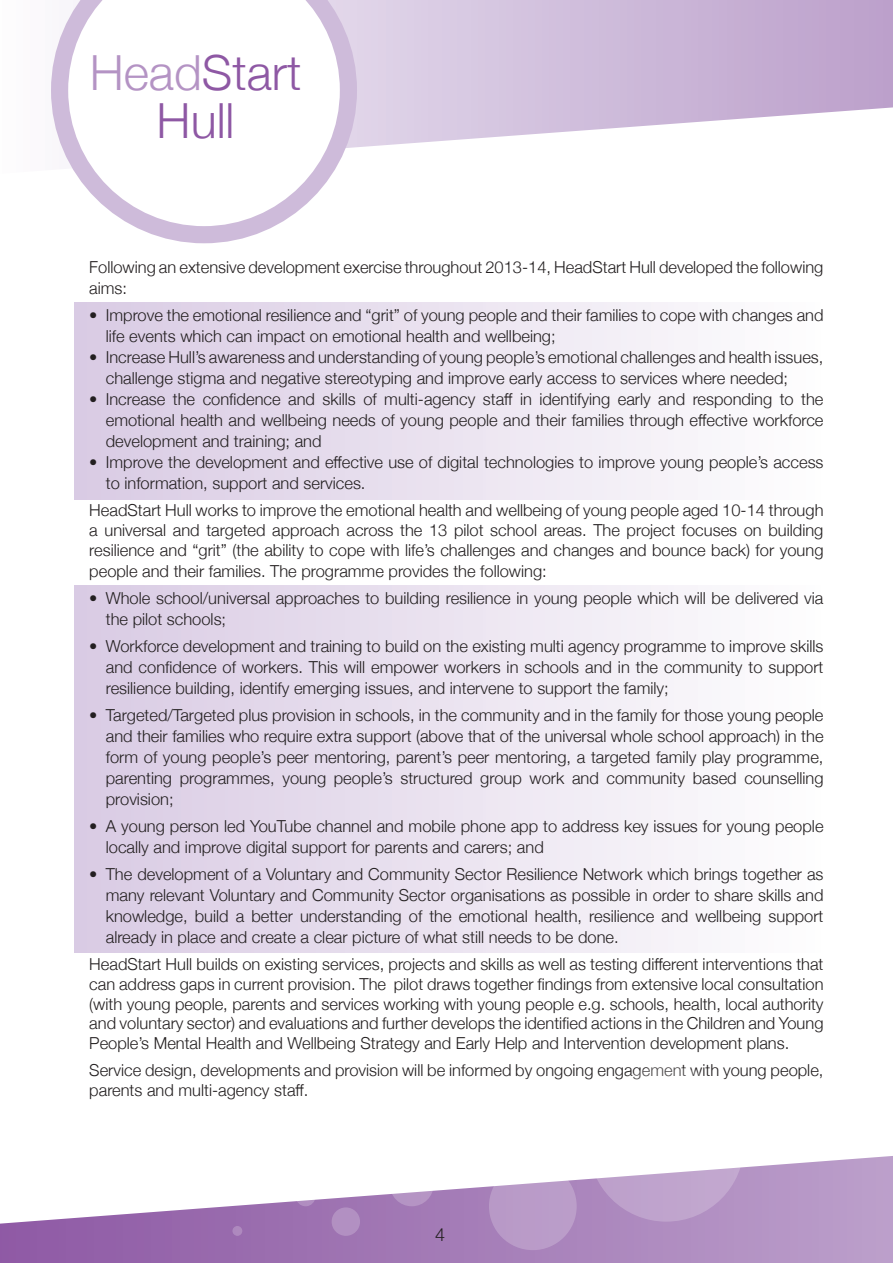
<style>
.page{position:relative;width:893px;height:1263px;background:#fff}
.page>*{position:absolute;margin:0;border:0;box-sizing:border-box;transform-origin:0 0}
.t1{font:300 48.45px/48.4px "Helvetica Neue";color:#8e58a4;text-align:center}
.t2{font:300 18px "Helvetica Neue";color:#231f20}
.t3{font:300 16.5px/21px "Helvetica Neue";color:#231f20}
.s1{color:#b493c4}
</style>
<div class="page">
<div style="left:74px;top:303px;width:749px;height:197px;background:linear-gradient(to right,#d9cae3,#fefdfe)"></div>
<div style="left:74px;top:585px;width:749px;height:367px;background:linear-gradient(to right,#d9cae3,#fefdfe)"></div>
<svg style="left:357px;top:0;width:536px;height:147px;background:#d4c4df"></svg>
<svg style="left:51px;top:0;width:306px;height:243px"></svg>
<svg style="left:0;top:1156px;width:893px;height:107px"></svg>
<svg style="left:588px;top:1066px;width:156px;height:155px"></svg>
<svg style="left:489px;top:1162px;width:88px;height:88px;fill:#ba9bc9"></svg>
<svg style="left:390px;top:1162px;width:44px;height:44px"></svg>
<div style="left:332px;top:1207px;width:28px;height:29px;background:#b290c2;border-radius:50%"></div>
<svg style="left:296px;top:1186px;width:19px;height:20px"></svg>
<div style="left:232px;top:1226px;width:10px;height:10px;background:#ae89be;border-radius:50%"></div>
<p class="t1" style="left:90px;top:44px;width:213px"><span class="s1">Head</span>Start<br>Hull</p>
<p class="t3" style="left:89px;top:256px;width:736px">Following an extensive development exercise throughout 2013-14, HeadStart Hull developed the following aims:</p>
<p class="t3" style="left:106px;top:304px;width:719px;text-indent:-17px">• Improve the emotional resilience and “grit” of young people and their families to cope with changes and life events which can impact on emotional health and wellbeing;</p>
<p class="t3" style="left:106px;top:346px;width:719px;text-indent:-17px">• Increase Hull’s awareness and understanding of young people’s emotional challenges and health issues, challenge stigma and negative stereotyping and improve early access to services where needed;</p>
<p class="t3" style="left:106px;top:388px;width:719px;text-align:justify;text-indent:-17px">• Increase the confidence and skills of multi-agency staff in identifying early and responding to the emotional health and wellbeing needs of young people and their families through effective workforce development and training; and</p>
<p class="t3" style="left:106px;top:451px;width:719px;text-indent:-17px">• Improve the development and effective use of digital technologies to improve young people’s access to information, support and services.</p>
<p class="t3" style="left:89px;top:499px;width:736px;line-height:20.2px;text-align:justify">HeadStart Hull works to improve the emotional health and wellbeing of young people aged 10-14 through a universal and targeted approach across the 13 pilot school areas. The project focuses on building resilience and “grit” (the ability to cope with life’s challenges and changes and bounce back) for young people and their families. The programme provides the following:</p>
<p class="t3" style="left:106px;top:586px;width:719px;text-indent:-17px">• Whole school/universal approaches to building resilience in young people which will be delivered via the pilot schools;</p>
<p class="t3" style="left:106px;top:634px;width:719px;text-align:justify;text-indent:-17px">• Workforce development and training to build on the existing multi agency programme to improve skills and confidence of workers. This will empower workers in schools and in the community to support resilience building, identify emerging issues, and intervene to support the family;</p>
<p class="t3" style="left:106px;top:703px;width:719px;text-align:justify;text-indent:-17px">• Targeted/Targeted plus provision in schools, in the community and in the family for those young people and their families who require extra support (above that of the universal whole school approach) in the form of young people’s peer mentoring, parent’s peer mentoring, a targeted family play programme, parenting programmes, young people’s structured group work and community based counselling provision;</p>
<p class="t3" style="left:106px;top:814px;width:719px;text-indent:-17px">• A young person led YouTube channel and mobile phone app to address key issues for young people locally and improve digital support for parents and carers; and</p>
<p class="t3" style="left:106px;top:862px;width:719px;text-align:justify;text-indent:-17px">• The development of a Voluntary and Community Sector Resilience Network which brings together as many relevant Voluntary and Community Sector organisations as possible in order to share skills and knowledge, build a better understanding of the emotional health, resilience and wellbeing support already in place and create a clear picture of what still needs to be done.</p>
<p class="t3" style="left:89px;top:953px;width:736px;line-height:19.8px;text-align:justify">HeadStart Hull builds on existing services, projects and skills as well as testing different interventions that can address gaps in current provision. The pilot draws together findings from extensive local consultation (with young people, parents and services working with young people e.g. schools, health, local authority and voluntary sector) and evaluations and further develops the identified actions in the Children and Young People’s Mental Health and Wellbeing Strategy and Early Help and Intervention development plans.</p>
<p class="t3" style="left:89px;top:1059px;width:736px;line-height:19.8px">Service design, developments and provision will be informed by ongoing engagement with young people, parents and multi-agency staff.</p>
<p class="t2" style="left:435px;top:1220px;width:12px">4</p>
</div>
